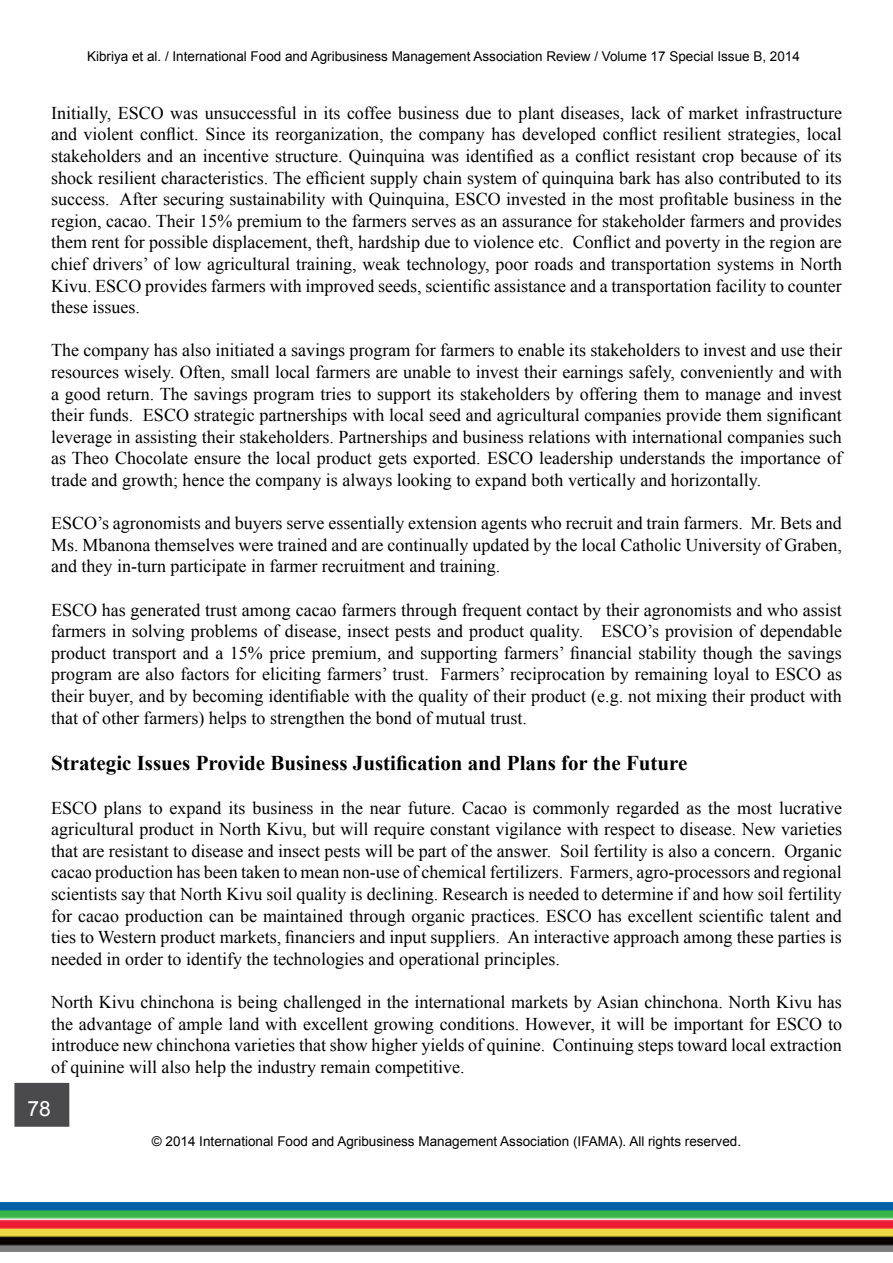
<style>
.page{position:relative;width:893px;height:1263px;background:#fff}
.page>*{position:absolute;margin:0;border:0;box-sizing:border-box;transform-origin:0 0}
.t1{font:700 21px "Times New Roman";color:#000}
.t2{font:21px "Arial";color:#fff}
.t3{font:18px/21.6px "Times New Roman";color:#000;text-align:justify}
.t4{font:13.5px "Arial";color:#000}
</style>
<div class="page">
<div style="left:15px;top:1083px;width:54px;height:43px;background:#4a4a4d"></div>
<div style="left:14px;top:1083px;width:55px;height:44px;border:2px solid #4a4a4d"></div>
<img style="left:0;top:1202px;width:893px;height:49px">
<p class="t4" style="left:87px;top:47px;width:714px">Kibriya et al. / International Food and Agribusiness Management Association Review / Volume 17 Special Issue B, 2014</p>
<p class="t3" style="left:51px;top:102px;width:792px">Initially, ESCO was unsuccessful in its coffee business due to plant diseases, lack of market infrastructure and violent conflict. Since its reorganization, the company has developed conflict resilient strategies, local stakeholders and an incentive structure. Quinquina was identified as a conflict resistant crop because of its shock resilient characteristics. The efficient supply chain system of quinquina bark has also contributed to its success. After securing sustainability with Quinquina, ESCO invested in the most profitable business in the region, cacao. Their 15% premium to the farmers serves as an assurance for stakeholder farmers and provides them rent for possible displacement, theft, hardship due to violence etc. Conflict and poverty in the region are chief drivers’ of low agricultural training, weak technology, poor roads and transportation systems in North Kivu. ESCO provides farmers with improved seeds, scientific assistance and a transportation facility to counter these issues.</p>
<p class="t3" style="left:51px;top:339px;width:792px">The company has also initiated a savings program for farmers to enable its stakeholders to invest and use their resources wisely. Often, small local farmers are unable to invest their earnings safely, conveniently and with a good return. The savings program tries to support its stakeholders by offering them to manage and invest their funds. ESCO strategic partnerships with local seed and agricultural companies provide them significant leverage in assisting their stakeholders. Partnerships and business relations with international companies such as Theo Chocolate ensure the local product gets exported. ESCO leadership understands the importance of trade and growth; hence the company is always looking to expand both vertically and horizontally.</p>
<p class="t3" style="left:51px;top:512px;width:792px">ESCO’s agronomists and buyers serve essentially extension agents who recruit and train farmers. Mr. Bets and Ms. Mbanona themselves were trained and are continually updated by the local Catholic University of Graben, and they in-turn participate in farmer recruitment and training.</p>
<p class="t3" style="left:51px;top:598px;width:792px">ESCO has generated trust among cacao farmers through frequent contact by their agronomists and who assist farmers in solving problems of disease, insect pests and product quality. ESCO’s provision of dependable product transport and a 15% price premium, and supporting farmers’ financial stability though the savings program are also factors for eliciting farmers’ trust. Farmers’ reciprocation by remaining loyal to ESCO as their buyer, and by becoming identifiable with the quality of their product (e.g. not mixing their product with that of other farmers) helps to strengthen the bond of mutual trust.</p>
<p class="t1" style="left:51px;top:749px;width:638px">Strategic Issues Provide Business Justification and Plans for the Future</p>
<p class="t3" style="left:51px;top:796px;width:792px">ESCO plans to expand its business in the near future. Cacao is commonly regarded as the most lucrative agricultural product in North Kivu, but will require constant vigilance with respect to disease. New varieties that are resistant to disease and insect pests will be part of the answer. Soil fertility is also a concern. Organic cacao production has been taken to mean non-use of chemical fertilizers. Farmers, agro-processors and regional scientists say that North Kivu soil quality is declining. Research is needed to determine if and how soil fertility for cacao production can be maintained through organic practices. ESCO has excellent scientific talent and ties to Western product markets, financiers and input suppliers. An interactive approach among these parties is needed in order to identify the technologies and operational principles.</p>
<p class="t3" style="left:51px;top:991px;width:792px">North Kivu chinchona is being challenged in the international markets by Asian chinchona. North Kivu has the advantage of ample land with excellent growing conditions. However, it will be important for ESCO to introduce new chinchona varieties that show higher yields of quinine. Continuing steps toward local extraction of quinine will also help the industry remain competitive.</p>
<p class="t2" style="left:28px;top:1095px;width:25px">78</p>
<p class="t4" style="left:152px;top:1133px;width:591px">© 2014 International Food and Agribusiness Management Association (IFAMA). All rights reserved.</p>
</div>
